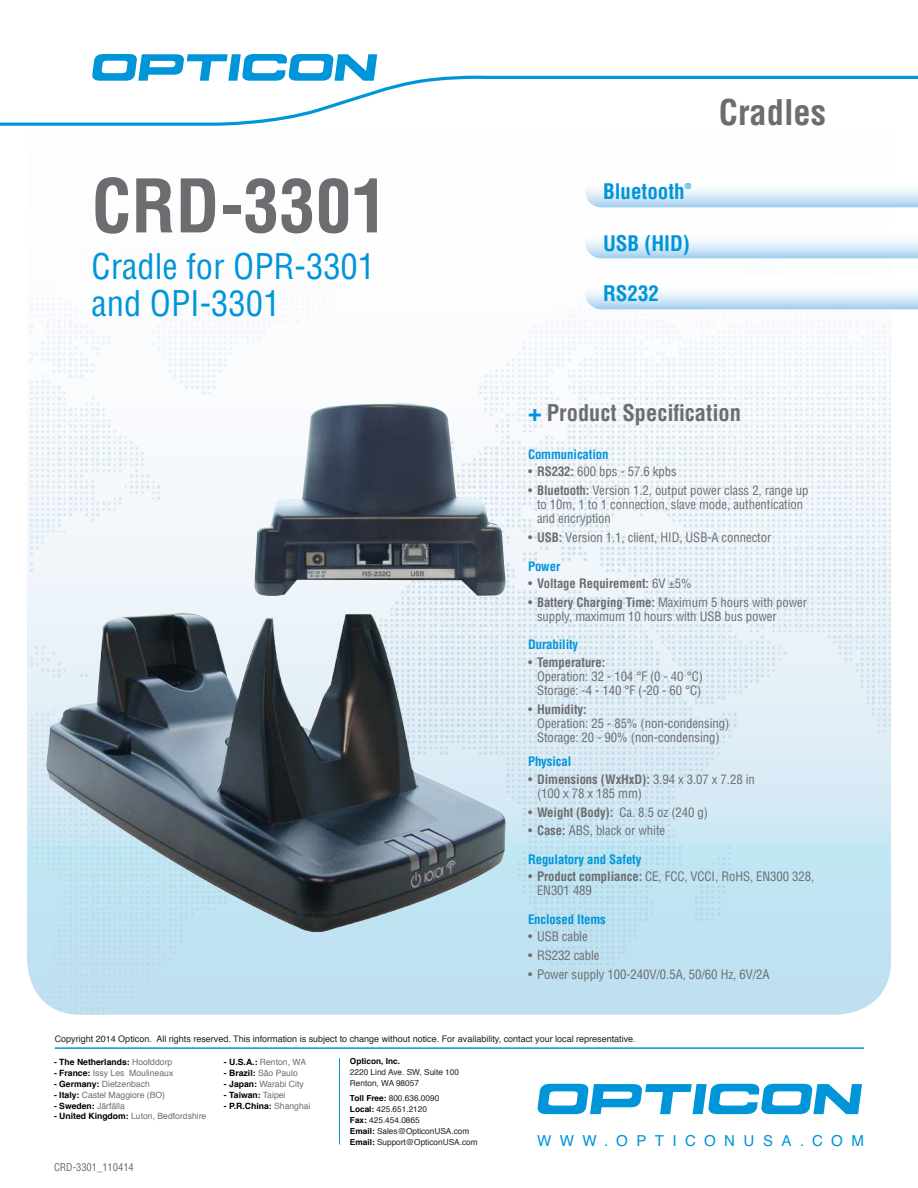
<style>
.page{position:relative;width:918px;height:1188px;background:#fff}
.page>*{position:absolute;margin:0;border:0;box-sizing:border-box;transform-origin:0 0}
.Title_Product_name{font:700 condensed 72px "Helvetica";color:#6c6d70}
.Subhead_blue{font:condensed 34.5px/37.5px "Helvetica";color:#0095d9}
.Product_category_gra{font:700 condensed 34.5px "Helvetica";color:#6c6d70}
.Basic_Product_Spec_h{font:700 condensed 22.5px "Helvetica";color:#6c6d70}
.Copy_in_bars_upper_r{font:700 condensed 21px "Helvetica";color:#0095d9}
.t1{font:15.15px "Helvetica";letter-spacing:.56em;color:#0095d9}
.Specs_secondary_with{font:condensed 12.75px/14.2px "Helvetica";letter-spacing:-.005em;color:#6c6d70}
.Specs_subhead{font:700 condensed 12.75px "Helvetica";letter-spacing:-.005em;color:#0095d9}
.t2{font:700 condensed 12.75px "Helvetica";letter-spacing:-.005em;color:#6c6d70}
.t3{font:condensed 10.5px "Helvetica";color:#6c6d70}
.t4{font:9px "Helvetica";color:#231f20}
.Signoff{font:8.7px "Helvetica";color:#6c6d70}
.Signoff-2{font:700 8.7px "Helvetica";color:#000}
.Signoff-3{font:8.25px "Helvetica";color:#231f20}
.Signoff-4{font:700 8.25px "Helvetica";color:#000}
.Copy_in_bars_upper_r-2{font:700 condensed 7.8px "Helvetica";color:#0095d9}
.s1{font-stretch:normal;color:#0095d9}
.s2{font-weight:700}
.s3{font-weight:400}
.s4{font-weight:400;color:#6c6d70}
.s5{font-weight:700;color:#000}
</style>
<div class="page">
<img style="left:27px;top:207px;width:864px;height:808px">
<img style="left:253px;top:402px;width:253px;height:120px">
<img style="left:27px;top:522px;width:624px;height:493px">
<svg style="left:0;top:76px;width:918px;height:50px"></svg>
<svg style="left:91px;top:54px;width:286px;height:27px"></svg>
<svg style="left:585px;top:277px;width:333px;height:32px"></svg>
<svg style="left:585px;top:189px;width:333px;height:18px;background:#cfe6f6"></svg>
<svg style="left:585px;top:226px;width:333px;height:32px"></svg>
<hr style="left:55px;top:1047px;width:809px;height:2px;background:#0095d9">
<hr style="left:339px;top:1058px;width:1px;height:86px;background:#0095d9">
<svg style="left:537px;top:1084px;width:325px;height:30px"></svg>
<p class="Title_Product_name" style="left:92px;top:161px;width:297px">CRD-3301</p>
<p class="Subhead_blue" style="left:92px;top:247px;width:285px">Cradle for OPR-3301 and OPI-3301</p>
<p class="Copy_in_bars_upper_r" style="left:603px;top:179px;width:83px">Bluetooth</p>
<p class="Copy_in_bars_upper_r-2" style="left:685px;top:181px;width:8px">®</p>
<p class="Copy_in_bars_upper_r" style="left:603px;top:230px;width:88px">USB (HID)</p>
<p class="Copy_in_bars_upper_r" style="left:603px;top:281px;width:58px">RS232</p>
<p class="Product_category_gra" style="left:719px;top:91px;width:109px">Cradles</p>
<p class="Basic_Product_Spec_h" style="left:528px;top:399px;width:215px"><span class="s1">+</span> Product Specification</p>
<p class="Specs_subhead" style="left:528px;top:446px;width:82px">Communication</p>
<p class="Specs_secondary_with" style="left:528px;top:464px;width:150px">• <span class="s2">RS232:</span> 600 bps - 57.6 kpbs</p>
<p class="Specs_secondary_with" style="left:537px;top:483px;width:273px;text-indent:-9px">• <span class="s2">Bluetooth:</span> Version 1.2, output power class 2, range up to 10m, 1 to 1 connection, slave mode, authentication and encryption</p>
<p class="Specs_secondary_with" style="left:528px;top:530px;width:245px">• <span class="s2">USB:</span> Version 1.1, client, HID, USB-A connector</p>
<p class="Specs_subhead" style="left:528px;top:558px;width:34px">Power</p>
<p class="t2" style="left:528px;top:575px;width:165px"><span class="s3">•</span> Voltage Requirement: <span class="s3">6V ±5%</span></p>
<p class="Specs_secondary_with" style="left:537px;top:595px;width:272px;text-indent:-9px">• <span class="s2">Battery Charging Time:</span> Maximum 5 hours with power supply, maximum 10 hours with USB bus power</p>
<p class="Specs_subhead" style="left:528px;top:637px;width:52px">Durability</p>
<p class="t2" style="left:528px;top:654px;width:79px"><span class="s3">•</span> Temperature:</p>
<p class="Specs_secondary_with" style="left:537px;top:669px;width:167px">Operation: 32 - 104 °F (0 - 40 °C)</p>
<p class="Specs_secondary_with" style="left:537px;top:683px;width:166px">Storage: -4 - 140 °F (-20 - 60 °C)</p>
<p class="t2" style="left:528px;top:701px;width:60px"><span class="s3">•</span> Humidity:</p>
<p class="Specs_secondary_with" style="left:537px;top:716px;width:194px">Operation: 25 - 85% (non-condensing)</p>
<p class="Specs_secondary_with" style="left:537px;top:731px;width:184px">Storage: 20 - 90% (non-condensing)</p>
<p class="Specs_subhead" style="left:528px;top:754px;width:45px">Physical</p>
<p class="Specs_secondary_with" style="left:537px;top:772px;width:219px;text-indent:-9px">• <span class="s2">Dimensions (WxHxD):</span> 3.94 x 3.07 x 7.28 in (100 x 78 x 185 mm)</p>
<p class="Specs_secondary_with" style="left:528px;top:805px;width:182px">• <span class="s2">Weight (Body):</span> Ca. 8.5 oz (240 g)</p>
<p class="Specs_secondary_with" style="left:528px;top:824px;width:139px">• <span class="s2">Case:</span> ABS, black or white</p>
<p class="Specs_subhead" style="left:528px;top:851px;width:115px">Regulatory and Safety</p>
<p class="Specs_secondary_with" style="left:537px;top:869px;width:279px;text-indent:-9px">• <span class="s2">Product compliance:</span> CE, FCC, VCCI, RoHS, EN300 328,<br>EN301 489</p>
<p class="Specs_subhead" style="left:528px;top:911px;width:79px">Enclosed Items</p>
<p class="Specs_secondary_with" style="left:528px;top:929px;width:61px">• USB cable</p>
<p class="Specs_secondary_with" style="left:528px;top:948px;width:73px">• RS232 cable</p>
<p class="Specs_secondary_with" style="left:528px;top:967px;width:243px">• Power supply 100-240V/0.5A, 50/60 Hz, 6V/2A</p>
<p class="t4" style="left:55px;top:1032px;width:582px">Copyright 2014 Opticon. All rights reserved. This information is subject to change without notice. For availability, contact your local representative.</p>
<p class="Signoff-2" style="left:54px;top:1055px;width:120px">- The Netherlands: <span class="s4">Hoofddorp</span></p>
<p class="Signoff" style="left:54px;top:1066px;width:121px"><span class="s5">- France:</span> Issy Les Moulineaux</p>
<p class="Signoff" style="left:54px;top:1077px;width:97px"><span class="s5">- Germany:</span> Dietzenbach</p>
<p class="Signoff" style="left:54px;top:1088px;width:113px"><span class="s5">- Italy:</span> Castel Maggiore (BO)</p>
<p class="Signoff-2" style="left:54px;top:1098px;width:72px">- Sweden: <span class="s4">Järfälla</span></p>
<p class="Signoff" style="left:54px;top:1110px;width:154px"><span class="s5">- United Kingdom:</span> Luton, Bedfordshire</p>
<p class="Signoff-4" style="left:350px;top:1055px;width:51px">Opticon, Inc.</p>
<p class="Signoff-3" style="left:350px;top:1066px;width:111px">2220 Lind Ave. SW, Suite 100</p>
<p class="Signoff-3" style="left:350px;top:1077px;width:70px">Renton, WA 98057</p>
<p class="Signoff-3" style="left:350px;top:1092px;width:91px"><span class="s5">Toll Free:</span> 800.636.0090</p>
<p class="Signoff-3" style="left:350px;top:1103px;width:79px"><span class="s5">Local:</span> 425.651.2120</p>
<p class="Signoff-3" style="left:350px;top:1114px;width:71px"><span class="s5">Fax:</span> 425.454.0865</p>
<p class="Signoff-3" style="left:350px;top:1124px;width:121px"><span class="s5">Email:</span> Sales@OpticonUSA.com</p>
<p class="Signoff-3" style="left:350px;top:1135px;width:129px"><span class="s5">Email:</span> Support@OpticonUSA.com</p>
<p class="Signoff" style="left:224px;top:1055px;width:84px"><span class="s5">- U.S.A.:</span> Renton, WA</p>
<p class="Signoff-2" style="left:224px;top:1066px;width:75px">- Brazil: <span class="s4">São Paulo</span></p>
<p class="Signoff" style="left:224px;top:1077px;width:81px"><span class="s5">- Japan:</span> Warabi City</p>
<p class="Signoff-2" style="left:224px;top:1087px;width:63px">- Taiwan: <span class="s4">Taipei</span></p>
<p class="Signoff-2" style="left:224px;top:1098px;width:88px">- P.R.China: <span class="s4">Shanghai</span></p>
<p class="t1" style="left:537px;top:1129px;width:328px">WWW.OPTICONUSA.COM</p>
<p class="t3" style="left:54px;top:1160px;width:81px">CRD-3301_110414</p>
</div>
